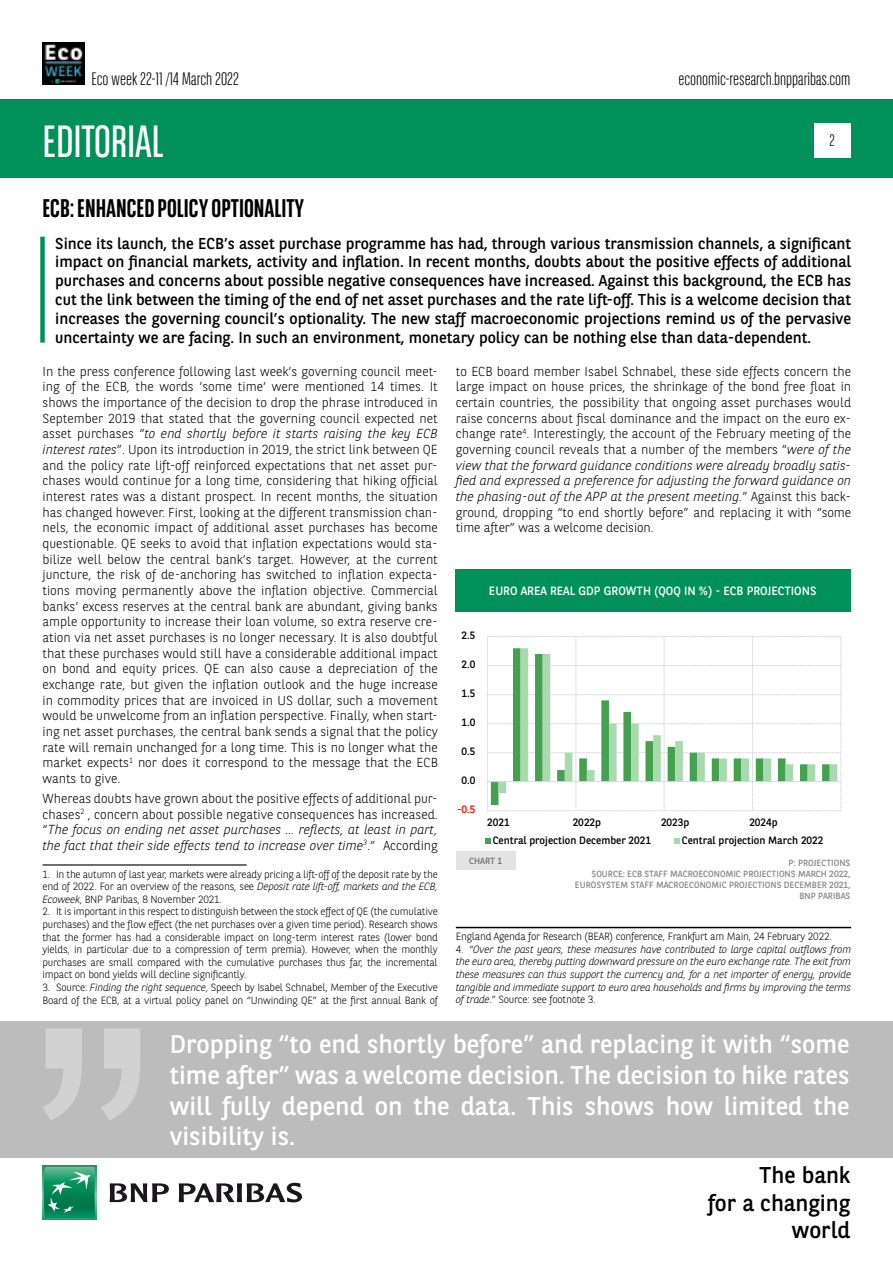
<style>
.page{position:relative;width:893px;height:1263px;background:#fff}
.page>*{position:absolute;margin:0;border:0;box-sizing:border-box;transform-origin:0 0}
.t1{font:45px "BNPP Sans Condensed";color:#fff}
.t2{font:25.5px/30.6px "BNPP Sans";color:#fff;text-align:justify}
.t3{font:700 25.5px "BNPP Sans Condensed";color:#000}
.t4{font:22.8px/27.3px "BNPP Sans";color:#000;text-align:right}
.t5{font:300 18px "BNPP Sans Condensed";color:#000}
.t6{font:300 16.5px "BNPP Sans Condensed";color:#000}
.t7{font:15.75px/18.9px "BNPP Sans";color:#000;text-align:justify}
.t8{font:300 13.05px/15.6px "BNPP Sans";color:#000;text-align:justify}
.t9{font:12px "BNPP Sans";color:#fff}
.t10{font:10.65px "BNPP Sans";letter-spacing:-.005em;color:#000}
.t11{font:10.65px "BNPP Sans";color:#f00}
.t12{font:300 10.5px/12.6px "BNPP Sans";letter-spacing:-.02em;color:#000;text-align:justify}
.t13{font:italic 300 10.5px/12.6px "BNPP Sans";letter-spacing:-.02em;color:#000;text-align:justify}
.t14{font:9px/10.8px "BNPP Sans";color:#878787;text-align:right}
.t15{font:9px "BNPP Sans";color:#706f6f}
.s1{font-style:italic}
.s2{font-style:normal}
</style>
<div class="page">
<div style="left:1px;top:99px;width:892px;height:78px;background:#00915b"></div>
<svg style="left:43px;top:1166px;width:53px;height:53px"></svg>
<svg style="left:44px;top:1167px;width:51px;height:51px;background:#26996e"></svg>
<svg style="left:110px;top:1183px;width:59px;height:19px"></svg>
<svg style="left:179px;top:1183px;width:123px;height:19px"></svg>
<hr style="left:0;top:1135px;width:893px;height:1px;background:#00915b">
<div style="left:814px;top:123px;width:36px;height:34px;background:#fff"></div>
<img style="left:43px;top:43px;width:42px;height:42px">
<div style="left:40px;top:237px;width:5px;height:106px;background:#00915b"></div>
<hr style="left:43px;top:864px;width:204px;height:1px;background:#000">
<hr style="left:456px;top:927px;width:395px;height:1px;background:#000">
<div style="left:0;top:1021px;width:892px;height:137px;background:#bcbcbc"></div>
<svg style="left:43px;top:1028px;width:97px;height:92px"></svg>
<svg style="left:487px;top:636px;width:354px;height:175px"></svg>
<svg style="left:491px;top:648px;width:339px;height:157px"></svg>
<svg style="left:498px;top:648px;width:339px;height:145px"></svg>
<hr style="left:487px;top:781px;width:354px;height:1px;background:#d9d9d9">
<svg style="left:485px;top:838px;width:5px;height:6px"></svg>
<svg style="left:674px;top:838px;width:5px;height:6px"></svg>
<div style="left:455px;top:569px;width:395px;height:42px;background:#00915b"></div>
<div style="left:456px;top:851px;width:59px;height:19px;background:#e3e3e3"></div>
<h3 class="t5" style="left:91px;top:67px;width:149px">Eco week 22-11 /14 March 2022</h3>
<h1 class="t1" style="left:43px;top:113px;width:123px">EDITORIAL</h1>
<h3 class="t5" style="left:678px;top:67px;width:174px">economic-research.bnpparibas.com</h3>
<p class="t6" style="left:829px;top:130px;width:7px">2</p>
<h2 class="t3" style="left:43px;top:193px;width:263px">ECB: ENHANCED POLICY OPTIONALITY</h2>
<p class="t7" style="left:55px;top:233px;width:797px">Since its launch, the ECB’s asset purchase programme has had, through various transmission channels, a significant impact on financial markets, activity and inflation. In recent months, doubts about the positive effects of additional purchases and concerns about possible negative consequences have increased. Against this background, the ECB has cut the link between the timing of the end of net asset purchases and the rate lift-off. This is a welcome decision that increases the governing council’s optionality. The new staff macroeconomic projections remind us of the pervasive uncertainty we are facing. In such an environment, monetary policy can be nothing else than data-dependent.</p>
<p class="t8" style="left:43px;top:363px;width:397px">In the press conference following last week’s governing council meet&shy;ing of the ECB, the words ‘some time’ were mentioned 14 times. It shows the importance of the decision to drop the phrase introduced in September 2019 that stated that the governing council expected net asset purchases “<span class="s1">to end shortly before it starts raising the key ECB interest rates</span>”. Upon its introduction in 2019, the strict link between QE and the policy rate lift-off reinforced expectations that net asset pur&shy;chases would continue for a long time, considering that hiking official interest rates was a distant prospect. In recent months, the situation has changed however. First, looking at the different transmission chan&shy;nels, the economic impact of additional asset purchases has become questionable. QE seeks to avoid that inflation expectations would sta&shy;bilize well below the central bank’s target. However, at the current juncture, the risk of de-anchoring has switched to inflation expecta&shy;tions moving permanently above the inflation objective. Commercial banks’ excess reserves at the central bank are abundant, giving banks ample opportunity to increase their loan volume, so extra reserve cre&shy;ation via net asset purchases is no longer necessary. It is also doubtful that these purchases would still have a considerable additional impact on bond and equity prices. QE can also cause a depreciation of the exchange rate, but given the inflation outlook and the huge increase in commodity prices that are invoiced in US dollar, such a movement would be unwelcome from an inflation perspective. Finally, when start&shy;ing net asset purchases, the central bank sends a signal that the policy rate will remain unchanged for a long time. This is no longer what the market expects<sup>1</sup> nor does it correspond to the message that the ECB wants to give.</p>
<p class="t8" style="left:43px;top:790px;width:397px">Whereas doubts have grown about the positive effects of additional pur&shy;chases<sup>2</sup> , concern about possible negative consequences has increased. “<span class="s1">The focus on ending net asset purchases … reflects, at least in part, the fact that their side effects tend to increase over time</span><sup>3</sup>.” According</p>
<p class="t12" style="left:43px;top:867px;width:397px">1. In the autumn of last year, markets were already pricing a lift-off of the deposit rate by the end of 2022. For an overview of the reasons, see <span class="s1">Deposit rate lift-off, markets and the ECB, Ecoweek</span>, BNP Paribas, 8 November 2021.</p>
<p class="t12" style="left:43px;top:905px;width:397px">2. It is important in this respect to distinguish between the stock effect of QE (the cumulative purchases) and the flow effect (the net purchases over a given time period). Research shows that the former has had a considerable impact on long-term interest rates (lower bond yields, in particular due to a compression of term premia). However, when the monthly purchases are small compared with the cumulative purchases thus far, the incremental impact on bond yields will decline significantly.</p>
<p class="t12" style="left:43px;top:980px;width:397px">3. Source: <span class="s1">Finding the right sequence</span>, Speech by Isabel Schnabel, Member of the Executive<br>Board of the ECB, at a virtual policy panel on “Unwinding QE” at the first annual Bank of</p>
<p class="t8" style="left:456px;top:363px;width:397px">to ECB board member Isabel Schnabel, these side effects concern the large impact on house prices, the shrinkage of the bond free float in certain countries, the possibility that ongoing asset purchases would raise concerns about fiscal dominance and the impact on the euro ex&shy;change rate<sup>4</sup>. Interestingly, the account of the February meeting of the governing council reveals that a number of the members “<span class="s1">were of the view that the forward guidance conditions were already broadly satis&shy;fied and expressed a preference for adjusting the forward guidance on the phasing-out of the APP at the present meeting.</span>” Against this back&shy;ground, dropping “to end shortly before” and replacing it with “some time after” was a welcome decision.</p>
<p class="t9" style="left:489px;top:583px;width:329px">EURO AREA REAL GDP GROWTH (QOQ IN %) - ECB PROJECTIONS</p>
<p class="t10" style="left:462px;top:628px;width:15px">2.5</p>
<p class="t10" style="left:462px;top:657px;width:15px">2.0</p>
<p class="t10" style="left:462px;top:686px;width:15px">1.5</p>
<p class="t10" style="left:462px;top:715px;width:15px">1.0</p>
<p class="t10" style="left:462px;top:744px;width:15px">0.5</p>
<p class="t10" style="left:462px;top:773px;width:15px">0.0</p>
<p class="t11" style="left:457px;top:802px;width:20px">-0.5</p>
<p class="t10" style="left:487px;top:815px;width:24px">2021</p>
<p class="t10" style="left:573px;top:815px;width:30px">2022p</p>
<p class="t10" style="left:661px;top:815px;width:30px">2023p</p>
<p class="t10" style="left:749px;top:815px;width:30px">2024p</p>
<p class="t10" style="left:493px;top:833px;width:160px">Central projection December 2021</p>
<p class="t10" style="left:682px;top:833px;width:143px">Central projection March 2022</p>
<p class="t15" style="left:469px;top:854px;width:35px">CHART 1</p>
<p class="t14" style="left:575px;top:857px;width:277px">P: PROJECTIONS<br>SOURCE: ECB STAFF MACROECONOMIC PROJECTIONS MARCH 2022, EUROSYSTEM STAFF MACROECONOMIC PROJECTIONS DECEMBER 2021, BNP PARIBAS</p>
<p class="t12" style="left:456px;top:930px;width:377px">England Agenda for Research (BEAR) conference, Frankfurt am Main, 24 February 2022.</p>
<p class="t13" style="left:456px;top:942px;width:397px"><span class="s2">4. “</span>Over the past years, these measures have contributed to large capital outflows from the euro area, thereby putting downward pressure on the euro exchange rate. The exit from these measures can thus support the currency and, for a net importer of energy, provide tangible and immediate support to euro area households and firms by improving the terms of trade<span class="s2">.” Source: see footnote 3.</span></p>
<h2 class="t2" style="left:170px;top:1028px;width:681px">Dropping “to end shortly before” and replacing it with “some time after” was a welcome decision. The decision to hike rates will fully depend on the data. This shows how limited the visibility is.</h2>
<h3 class="t4" style="left:708px;top:1161px;width:144px">The bank<br>for a changing world</h3>
</div>
